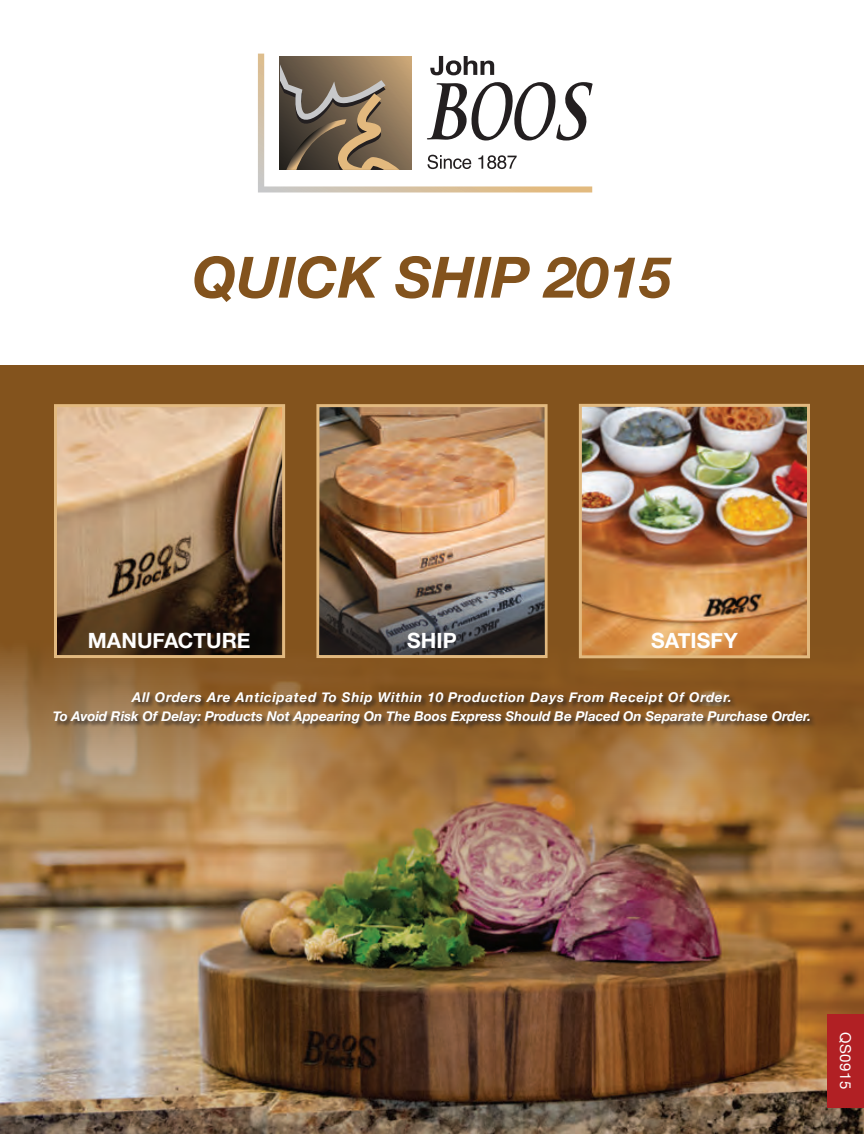
<style>
.page{position:relative;width:864px;height:1134px;background:#fff}
.page>*{position:absolute;margin:0;border:0;box-sizing:border-box;transform-origin:0 0}
.t1{font:italic 700 57px "Helvetica Neue";color:#83531d}
.t2{font:700 21px "Helvetica Neue";color:#fff}
.t3{font:15px "Helvetica Neue";letter-spacing:.04em;color:#fff}
.t4{font:italic 700 13.5px "Helvetica Neue";color:#fff}
.t5{font:italic 700 13.5px "Helvetica Neue";letter-spacing:.05em;color:#fff}
</style>
<div class="page">
<svg style="left:258px;top:54px;width:334px;height:139px"></svg>
<div style="left:0;top:365px;width:864px;height:769px;background:#83531d"></div>
<img style="left:0;top:621px;width:864px;height:513px">
<img style="left:58px;top:408px;width:223px;height:246px">
<div style="left:54px;top:404px;width:231px;height:254px;border:3px solid #e2b97f"></div>
<img style="left:320px;top:408px;width:224px;height:142px">
<div style="left:316px;top:404px;width:232px;height:254px;border:3px solid #e2b97f"></div>
<img style="left:583px;top:408px;width:223px;height:246px">
<div style="left:579px;top:404px;width:231px;height:254px;border:3px solid #e2b97f"></div>
<div style="left:131px;top:692px;width:606px;height:19px;background:#231f20;opacity:.75"></div>
<div style="left:54px;top:712px;width:762px;height:18px;background:#231f20;opacity:.75"></div>
<img style="left:319px;top:550px;width:226px;height:105px">
<div style="left:828px;top:1014px;width:36px;height:94px;background:#b12024"></div>
<p class="t1" style="left:192px;top:233px;width:481px">QUICK SHIP 2015</p>
<p class="t2" style="left:88px;top:624px;width:164px">MANUFACTURE</p>
<p class="t2" style="left:407px;top:624px;width:51px">SHIP</p>
<p class="t2" style="left:651px;top:624px;width:88px">SATISFY</p>
<p class="t5" style="left:132px;top:687px;width:601px">All Orders Are Anticipated To Ship Within 10 Production Days From Receipt Of Order.</p>
<p class="t4" style="left:53px;top:706px;width:760px">To Avoid Risk Of Delay: Products Not Appearing On The Boos Express Should Be Placed On Separate Purchase Order.</p>
<p class="t3" style="left:856px;top:1032px;width:59px;rotate:90deg">QS0915</p>
</div>
